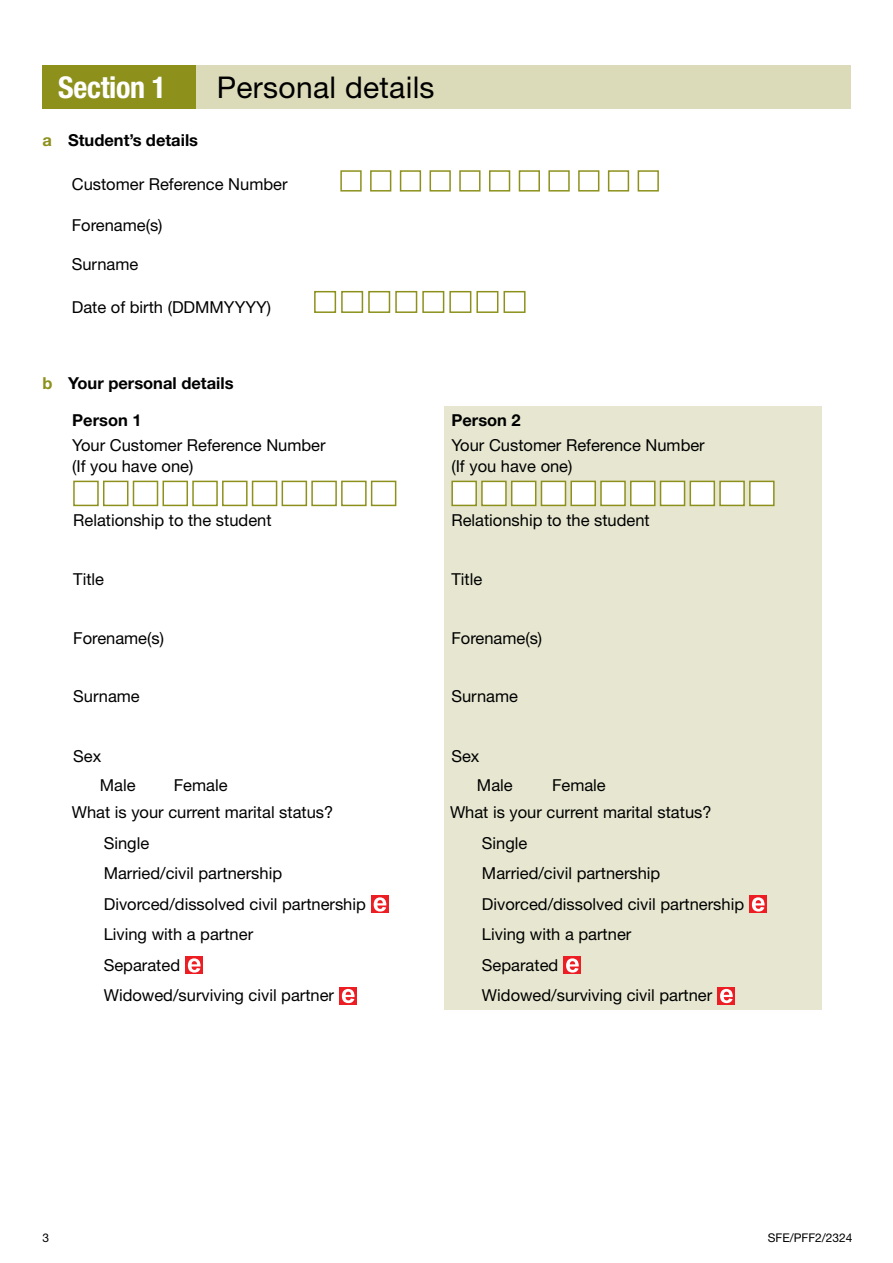
<style>
.page{position:relative;width:893px;height:1263px;background:#fff}
.page>*{position:absolute;margin:0;border:0;box-sizing:border-box;transform-origin:0 0}
.H2_-_Section_Title{font:30px "Helvetica Neue LT Std";letter-spacing:.01em;color:#000}
.H2_-_Section_Title-2{font:700 condensed 30px "Helvetica Neue LT Std";letter-spacing:-.01em;color:#fff}
.Body{font:16.5px/21px "Helvetica Neue LT Std";color:#000}
.Body_Indent{font:700 16.5px "Helvetica Neue LT Std";color:#000}
.Body-2{font:700 16.5px "Helvetica Neue LT Std";color:#000}
.t1{font:12px "Helvetica Neue LT Std";color:#000}
.s1{color:#8d911c}
</style>
<div class="page">
<div style="left:340px;top:170px;width:22px;height:22px;border:2px solid #8d911c"></div>
<div style="left:370px;top:170px;width:21px;height:22px;border:2px solid #8d911c"></div>
<div style="left:400px;top:170px;width:21px;height:22px;border:2px solid #8d911c"></div>
<div style="left:430px;top:170px;width:21px;height:22px;border:2px solid #8d911c"></div>
<div style="left:459px;top:170px;width:21px;height:22px;border:2px solid #8d911c"></div>
<div style="left:489px;top:170px;width:21px;height:22px;border:2px solid #8d911c"></div>
<div style="left:519px;top:170px;width:21px;height:22px;border:2px solid #8d911c"></div>
<div style="left:548px;top:170px;width:22px;height:22px;border:2px solid #8d911c"></div>
<div style="left:578px;top:170px;width:21px;height:22px;border:2px solid #8d911c"></div>
<div style="left:608px;top:170px;width:21px;height:22px;border:2px solid #8d911c"></div>
<div style="left:638px;top:170px;width:21px;height:22px;border:2px solid #8d911c"></div>
<div style="left:422px;top:291px;width:22px;height:22px;border:2px solid #8d911c"></div>
<div style="left:449px;top:291px;width:22px;height:22px;border:2px solid #8d911c"></div>
<div style="left:476px;top:291px;width:22px;height:22px;border:2px solid #8d911c"></div>
<div style="left:503px;top:291px;width:23px;height:22px;border:2px solid #8d911c"></div>
<div style="left:368px;top:291px;width:22px;height:22px;border:2px solid #8d911c"></div>
<div style="left:395px;top:291px;width:22px;height:22px;border:2px solid #8d911c"></div>
<div style="left:314px;top:291px;width:22px;height:22px;border:2px solid #8d911c"></div>
<div style="left:341px;top:291px;width:22px;height:22px;border:2px solid #8d911c"></div>
<div style="left:192px;top:65px;width:658px;height:44px;background:#dcdbb9"></div>
<div style="left:43px;top:65px;width:153px;height:44px;background:#8d911c"></div>
<div style="left:73px;top:481px;width:26px;height:25px;background:#fff;border:2px solid #8d911c"></div>
<div style="left:103px;top:481px;width:25px;height:25px;background:#fff;border:2px solid #8d911c"></div>
<div style="left:133px;top:481px;width:25px;height:25px;background:#fff;border:2px solid #8d911c"></div>
<div style="left:163px;top:481px;width:25px;height:25px;background:#fff;border:2px solid #8d911c"></div>
<div style="left:192px;top:481px;width:26px;height:25px;background:#fff;border:2px solid #8d911c"></div>
<div style="left:222px;top:481px;width:26px;height:25px;background:#fff;border:2px solid #8d911c"></div>
<div style="left:252px;top:481px;width:25px;height:25px;background:#fff;border:2px solid #8d911c"></div>
<div style="left:282px;top:481px;width:25px;height:25px;background:#fff;border:2px solid #8d911c"></div>
<div style="left:311px;top:481px;width:26px;height:25px;background:#fff;border:2px solid #8d911c"></div>
<div style="left:341px;top:481px;width:26px;height:25px;background:#fff;border:2px solid #8d911c"></div>
<div style="left:371px;top:481px;width:25px;height:25px;background:#fff;border:2px solid #8d911c"></div>
<svg style="left:371px;top:896px;width:17px;height:17px"></svg>
<svg style="left:374px;top:897px;width:12px;height:14px"></svg>
<svg style="left:186px;top:957px;width:17px;height:17px"></svg>
<svg style="left:188px;top:958px;width:13px;height:14px"></svg>
<div style="left:340px;top:987px;width:17px;height:17px;background:#ed1d24"></div>
<svg style="left:342px;top:989px;width:13px;height:14px"></svg>
<div style="left:444px;top:406px;width:377px;height:604px;background:#e7e7d1"></div>
<div style="left:451px;top:481px;width:26px;height:25px;background:#fff;border:2px solid #8d911c"></div>
<div style="left:481px;top:481px;width:26px;height:25px;background:#fff;border:2px solid #8d911c"></div>
<div style="left:511px;top:481px;width:25px;height:25px;background:#fff;border:2px solid #8d911c"></div>
<div style="left:541px;top:481px;width:25px;height:25px;background:#fff;border:2px solid #8d911c"></div>
<div style="left:570px;top:481px;width:26px;height:25px;background:#fff;border:2px solid #8d911c"></div>
<div style="left:600px;top:481px;width:26px;height:25px;background:#fff;border:2px solid #8d911c"></div>
<div style="left:630px;top:481px;width:25px;height:25px;background:#fff;border:2px solid #8d911c"></div>
<div style="left:660px;top:481px;width:25px;height:25px;background:#fff;border:2px solid #8d911c"></div>
<div style="left:690px;top:481px;width:25px;height:25px;background:#fff;border:2px solid #8d911c"></div>
<div style="left:719px;top:481px;width:26px;height:25px;background:#fff;border:2px solid #8d911c"></div>
<div style="left:749px;top:481px;width:26px;height:25px;background:#fff;border:2px solid #8d911c"></div>
<svg style="left:750px;top:896px;width:17px;height:17px"></svg>
<svg style="left:752px;top:897px;width:13px;height:14px"></svg>
<div style="left:564px;top:957px;width:17px;height:17px;background:#ed1d24"></div>
<svg style="left:566px;top:958px;width:13px;height:14px"></svg>
<div style="left:718px;top:987px;width:17px;height:17px;background:#ed1d24"></div>
<svg style="left:720px;top:989px;width:13px;height:14px"></svg>
<h2 class="H2_-_Section_Title-2" style="left:58px;top:69px;width:110px">Section 1</h2>
<h2 class="H2_-_Section_Title" style="left:217px;top:70px;width:219px">Personal details</h2>
<p class="Body_Indent" style="left:43px;top:130px;width:157px"><span class="s1">a</span> Student’s details</p>
<p class="Body" style="left:72px;top:173px;width:217px">Customer Reference Number</p>
<p class="Body" style="left:72px;top:214px;width:92px">Forename(s)</p>
<p class="Body" style="left:72px;top:254px;width:68px">Surname</p>
<p class="Body" style="left:72px;top:296px;width:201px">Date of birth (DDMMYYYY)</p>
<p class="Body_Indent" style="left:43px;top:373px;width:193px"><span class="s1">b</span> Your personal details</p>
<p class="Body-2" style="left:72px;top:410px;width:71px">Person 1</p>
<p class="Body" style="left:72px;top:434px;width:255px">Your Customer Reference Number (If you have one)</p>
<p class="Body" style="left:73px;top:510px;width:200px">Relationship to the student</p>
<p class="Body-2" style="left:451px;top:410px;width:71px">Person 2</p>
<p class="Body" style="left:451px;top:434px;width:255px">Your Customer Reference Number (If you have one)</p>
<p class="Body" style="left:451px;top:510px;width:200px">Relationship to the student</p>
<p class="Body" style="left:73px;top:568px;width:32px">Title</p>
<p class="Body" style="left:451px;top:568px;width:32px">Title</p>
<p class="Body" style="left:73px;top:627px;width:92px">Forename(s)</p>
<p class="Body" style="left:451px;top:627px;width:92px">Forename(s)</p>
<p class="Body" style="left:73px;top:685px;width:68px">Surname</p>
<p class="Body" style="left:451px;top:685px;width:68px">Surname</p>
<p class="Body" style="left:73px;top:745px;width:30px">Sex</p>
<p class="Body" style="left:100px;top:775px;width:37px">Male</p>
<p class="Body" style="left:174px;top:775px;width:55px">Female</p>
<p class="Body" style="left:72px;top:801px;width:263px">What is your current marital status?</p>
<p class="Body" style="left:104px;top:832px;width:47px">Single</p>
<p class="Body" style="left:104px;top:862px;width:180px">Married/civil partnership</p>
<p class="Body" style="left:104px;top:893px;width:264px">Divorced/dissolved civil partnership</p>
<p class="Body" style="left:104px;top:923px;width:151px">Living with a partner</p>
<p class="Body" style="left:104px;top:954px;width:78px">Separated</p>
<p class="Body" style="left:104px;top:984px;width:232px">Widowed/surviving civil partner</p>
<p class="Body" style="left:451px;top:745px;width:30px">Sex</p>
<p class="Body" style="left:477px;top:775px;width:37px">Male</p>
<p class="Body" style="left:552px;top:775px;width:55px">Female</p>
<p class="Body" style="left:450px;top:801px;width:263px">What is your current marital status?</p>
<p class="Body" style="left:482px;top:832px;width:47px">Single</p>
<p class="Body" style="left:482px;top:862px;width:180px">Married/civil partnership</p>
<p class="Body" style="left:482px;top:893px;width:264px">Divorced/dissolved civil partnership</p>
<p class="Body" style="left:482px;top:923px;width:151px">Living with a partner</p>
<p class="Body" style="left:482px;top:954px;width:78px">Separated</p>
<p class="Body" style="left:482px;top:984px;width:232px">Widowed/surviving civil partner</p>
<p class="t1" style="left:42px;top:1231px;width:8px">3</p>
<p class="t1" style="left:768px;top:1230px;width:86px">SFE/PFF2/2324</p>
</div>
